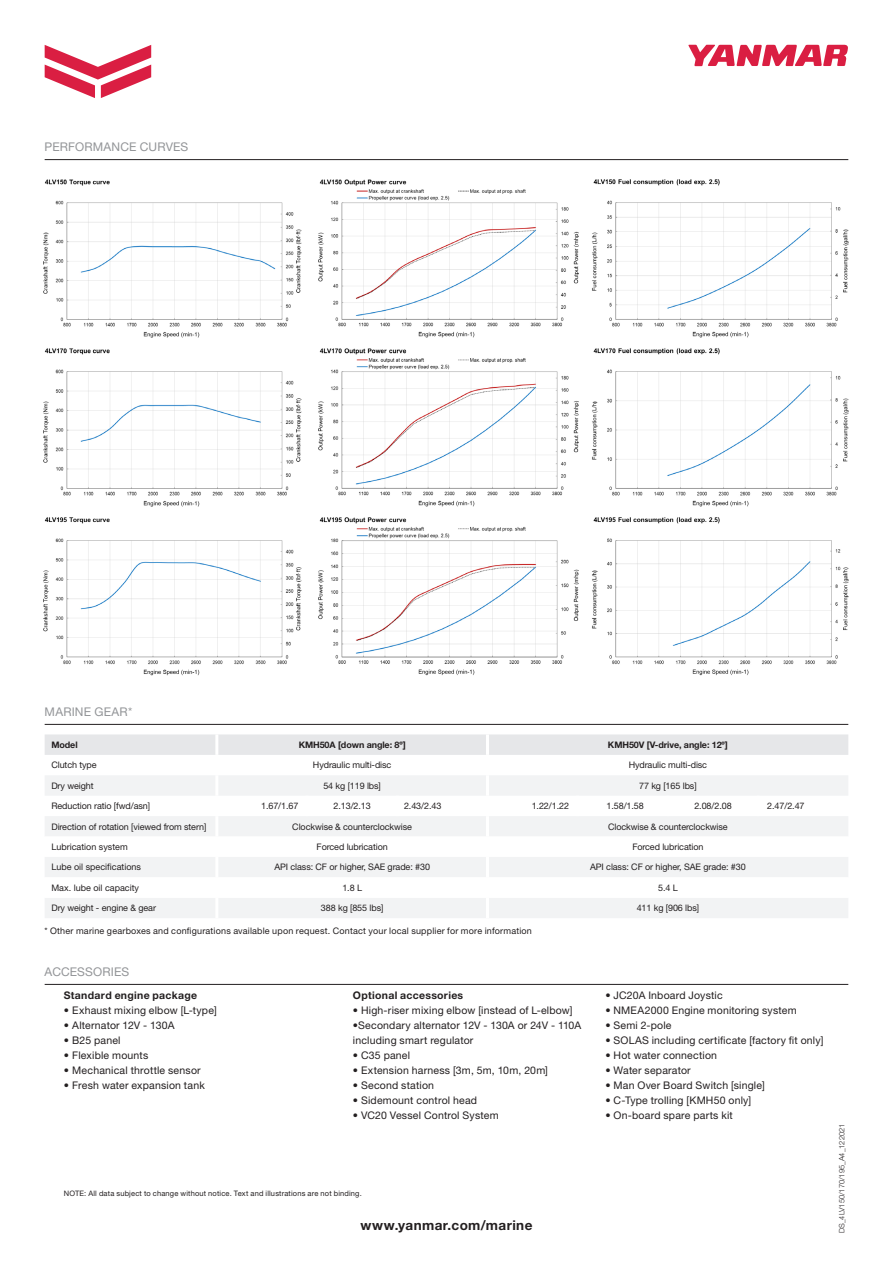
<style>
.page{position:relative;width:893px;height:1263px;background:#fff}
.page>*{position:absolute;margin:0;border:0;box-sizing:border-box;transform-origin:0 0}
.t1{font:700 13.5px "Helvetica Neue LT Std";letter-spacing:.03em;color:#231f20}
.t2{font:12px "Helvetica Neue LT Std";letter-spacing:.015em;color:#939598}
.t3{font:10.5px/15px "Helvetica Neue LT Std";letter-spacing:.015em;color:#231f20}
.t4{font:700 10.5px "Helvetica Neue LT Std";letter-spacing:.025em;color:#231f20}
.t5{font:9px "Helvetica Neue LT Std";letter-spacing:-.01em;color:#231f20}
.t6{font:9px "Helvetica Neue LT Std";letter-spacing:.025em;color:#231f20}
.t7{font:700 9px "Helvetica Neue LT Std";letter-spacing:-.01em;color:#231f20}
.t8{font:7.5px "Helvetica Neue LT Std";letter-spacing:.02em;color:#231f20}
.t9{font:300 7.5px "Helvetica Neue LT Std";color:#231f20}
.s1{color:#fff}
</style>
<div class="page">
<hr style="left:45px;top:724px;width:803px;height:1px;background:#231f20">
<hr style="left:45px;top:159px;width:803px;height:1px;background:#231f20">
<img style="left:43px;top:179px;width:259px;height:159px">
<img style="left:318px;top:179px;width:261px;height:159px">
<img style="left:592px;top:179px;width:257px;height:159px">
<img style="left:43px;top:348px;width:259px;height:159px">
<img style="left:318px;top:348px;width:261px;height:159px">
<img style="left:592px;top:348px;width:257px;height:159px">
<img style="left:43px;top:517px;width:259px;height:159px">
<img style="left:318px;top:517px;width:261px;height:159px">
<img style="left:592px;top:517px;width:257px;height:159px">
<hr style="left:45px;top:984px;width:803px;height:1px;background:#231f20">
<svg style="left:45px;top:45px;width:106px;height:53px"></svg>
<svg style="left:688px;top:45px;width:160px;height:21px"></svg>
<div style="left:45px;top:734px;width:803px;height:21px;background:#e6e7e9"></div>
<svg style="left:45px;top:776px;width:803px;height:142px;fill:#f2f3f4"></svg>
<svg style="left:45px;top:836px;width:803px;height:62px"></svg>
<hr style="left:215px;top:734px;width:3px;height:21px;background:#fff">
<hr style="left:486px;top:734px;width:3px;height:21px;background:#fff">
<hr style="left:215px;top:775px;width:3px;height:21px;background:#fff">
<hr style="left:486px;top:775px;width:3px;height:21px;background:#fff">
<hr style="left:215px;top:796px;width:3px;height:20px;background:#fff">
<hr style="left:306px;top:796px;width:3px;height:20px;background:#fff">
<hr style="left:396px;top:796px;width:3px;height:20px;background:#fff">
<hr style="left:486px;top:796px;width:3px;height:20px;background:#fff">
<hr style="left:576px;top:796px;width:3px;height:20px;background:#fff">
<hr style="left:666px;top:796px;width:3px;height:20px;background:#fff">
<hr style="left:757px;top:796px;width:3px;height:20px;background:#fff">
<hr style="left:215px;top:816px;width:3px;height:20px;background:#fff">
<hr style="left:486px;top:816px;width:3px;height:20px;background:#fff">
<hr style="left:486px;top:836px;width:3px;height:21px;background:#fff">
<hr style="left:486px;top:857px;width:3px;height:20px;background:#fff">
<hr style="left:486px;top:877px;width:3px;height:21px;background:#fff">
<hr style="left:215px;top:898px;width:3px;height:20px;background:#fff">
<hr style="left:486px;top:898px;width:3px;height:20px;background:#fff">
<hr style="left:215px;top:836px;width:3px;height:21px;background:#fff">
<hr style="left:215px;top:857px;width:3px;height:20px;background:#fff">
<hr style="left:215px;top:877px;width:3px;height:21px;background:#fff">
<p class="t2" style="left:45px;top:140px;width:145px">PERFORMANCE CURVES</p>
<p class="t2" style="left:45px;top:704px;width:89px">MARINE GEAR*</p>
<p class="t7" style="left:51px;top:739px;width:28px">Model</p>
<p class="t7" style="left:299px;top:739px;width:108px">KMH50A [down angle: 8º]</p>
<p class="t7" style="left:608px;top:739px;width:121px">KMH50V [V-drive, angle: 12º]</p>
<p class="t5" style="left:51px;top:759px;width:47px">Clutch type</p>
<p class="t5" style="left:313px;top:759px;width:80px">Hydraulic multi-disc</p>
<p class="t5" style="left:629px;top:759px;width:80px">Hydraulic multi-disc</p>
<p class="t5" style="left:51px;top:780px;width:44px">Dry weight</p>
<p class="t5" style="left:323px;top:780px;width:59px">54 kg [119 lbs]</p>
<p class="t5" style="left:639px;top:780px;width:59px">77 kg [165 lbs]</p>
<p class="t5" style="left:51px;top:800px;width:100px">Reduction ratio [fwd/asn]</p>
<p class="t5" style="left:261px;top:800px;width:41px">1.67/1.67<span class="s1">l</span></p>
<p class="t5" style="left:333px;top:800px;width:39px">2.13/2.13</p>
<p class="t5" style="left:404px;top:800px;width:39px">2.43/2.43</p>
<p class="t5" style="left:532px;top:800px;width:41px">1.22/1.22<span class="s1">l</span></p>
<p class="t5" style="left:607px;top:800px;width:39px">1.58/1.58</p>
<p class="t5" style="left:694px;top:800px;width:39px">2.08/2.08</p>
<p class="t5" style="left:767px;top:800px;width:39px">2.47/2.47</p>
<p class="t5" style="left:51px;top:821px;width:156px">Direction of rotation [viewed from stern]</p>
<p class="t5" style="left:292px;top:821px;width:121px">Clockwise &amp; counterclockwise</p>
<p class="t5" style="left:608px;top:821px;width:121px">Clockwise &amp; counterclockwise</p>
<p class="t5" style="left:51px;top:841px;width:78px">Lubrication system</p>
<p class="t5" style="left:317px;top:841px;width:73px">Forced lubrication</p>
<p class="t5" style="left:632px;top:841px;width:73px">Forced lubrication</p>
<p class="t5" style="left:51px;top:862px;width:91px">Lube oil specifications</p>
<p class="t5" style="left:274px;top:862px;width:157px">API class: CF or higher, SAE grade: #30</p>
<p class="t5" style="left:590px;top:862px;width:157px">API class: CF or higher, SAE grade: #30</p>
<p class="t5" style="left:51px;top:882px;width:89px">Max. lube oil capacity</p>
<p class="t5" style="left:342px;top:882px;width:21px">1.8 L</p>
<p class="t5" style="left:658px;top:882px;width:21px">5.4 L</p>
<p class="t5" style="left:51px;top:903px;width:106px">Dry weight - engine &amp; gear</p>
<p class="t5" style="left:321px;top:903px;width:64px">388 kg [855 lbs]</p>
<p class="t5" style="left:637px;top:903px;width:64px">411 kg [906 lbs]</p>
<p class="t6" style="left:44px;top:926px;width:489px">* Other marine gearboxes and configurations available upon request. Contact your local supplier for more information</p>
<p class="t2" style="left:45px;top:965px;width:86px">ACCESSORIES</p>
<p class="t4" style="left:64px;top:989px;width:135px">Standard engine package</p>
<p class="t3" style="left:64px;top:1003px;width:154px">• Exhaust mixing elbow [L-type]</p>
<p class="t3" style="left:64px;top:1018px;width:112px">• Alternator 12V - 130A</p>
<p class="t3" style="left:64px;top:1033px;width:58px">• B25 panel</p>
<p class="t3" style="left:64px;top:1048px;width:86px">• Flexible mounts</p>
<p class="t3" style="left:64px;top:1063px;width:138px">• Mechanical throttle sensor</p>
<p class="t3" style="left:64px;top:1078px;width:143px">• Fresh water expansion tank</p>
<p class="t4" style="left:353px;top:989px;width:112px">Optional accessories</p>
<p class="t3" style="left:353px;top:1003px;width:221px">• High-riser mixing elbow [instead of L-elbow]</p>
<p class="t3" style="left:353px;top:1018px;width:230px">•Secondary alternator 12V - 130A or 24V - 110A including smart regulator</p>
<p class="t3" style="left:353px;top:1048px;width:59px">• C35 panel</p>
<p class="t3" style="left:353px;top:1063px;width:197px">• Extension harness [3m, 5m, 10m, 20m]</p>
<p class="t3" style="left:353px;top:1078px;width:83px">• Second station</p>
<p class="t3" style="left:353px;top:1093px;width:126px">• Sidemount control head</p>
<p class="t3" style="left:353px;top:1108px;width:147px">• VC20 Vessel Control System</p>
<p class="t3" style="left:605px;top:988px;width:119px">• JC20A Inboard Joystic</p>
<p class="t3" style="left:605px;top:1003px;width:193px">• NMEA2000 Engine monitoring system</p>
<p class="t3" style="left:605px;top:1018px;width:68px">• Semi 2-pole</p>
<p class="t3" style="left:605px;top:1033px;width:220px">• SOLAS including certificate [factory fit only]</p>
<p class="t3" style="left:605px;top:1048px;width:113px">• Hot water connection</p>
<p class="t3" style="left:605px;top:1063px;width:87px">• Water separator</p>
<p class="t3" style="left:605px;top:1078px;width:161px">• Man Over Board Switch [single]</p>
<p class="t3" style="left:605px;top:1093px;width:147px">• C-Type trolling [KMH50 only]</p>
<p class="t3" style="left:605px;top:1108px;width:129px">• On-board spare parts kit</p>
<p class="t8" style="left:64px;top:1189px;width:299px">NOTE: All data subject to change without notice. Text and illustrations are not binding.</p>
<p class="t1" style="left:360px;top:1217px;width:173px">www.yanmar.com/marine</p>
<p class="t9" style="left:837px;top:1233px;width:111px;rotate:-90deg">DS_4LV150/170/195_A4_122021</p>
</div>
